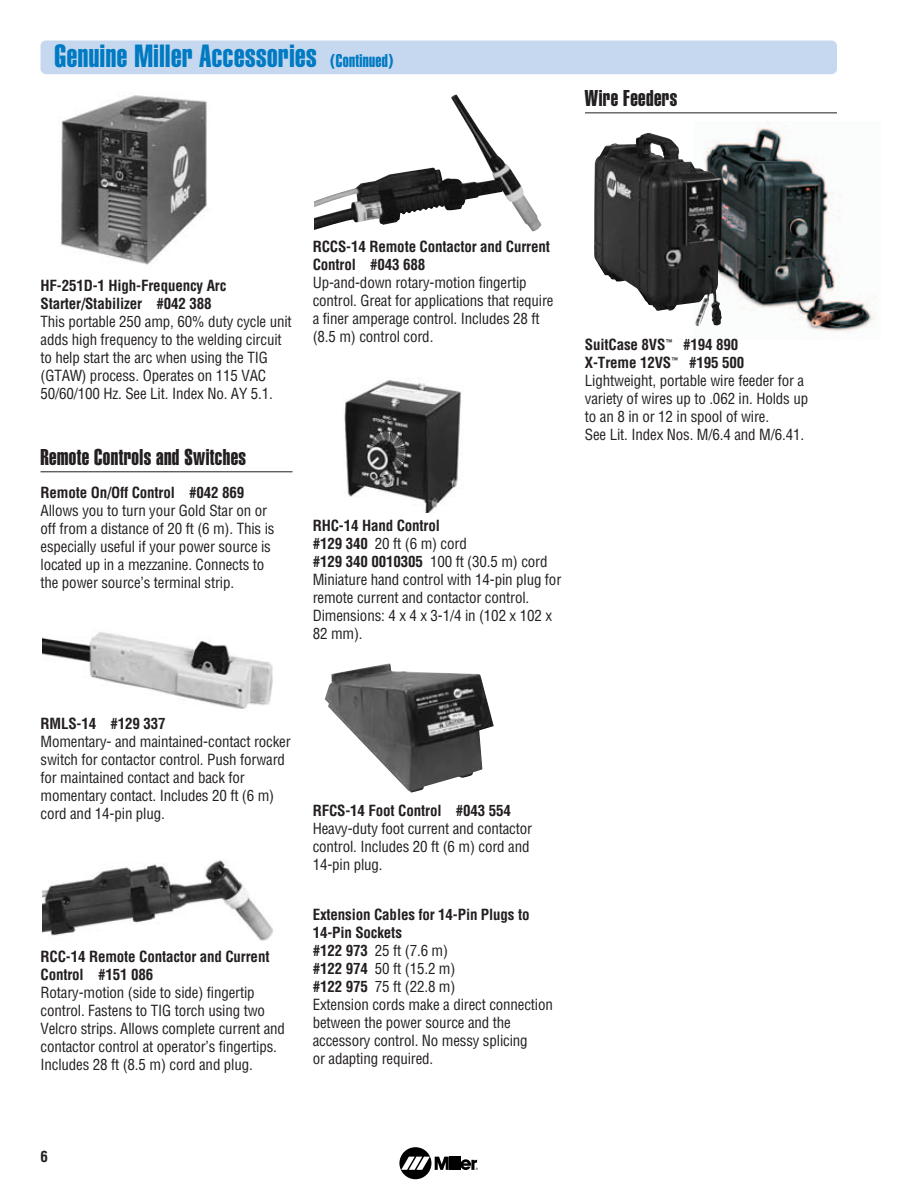
<style>
.page{position:relative;width:918px;height:1188px;background:#fff}
.page>*{position:absolute;margin:0;border:0;box-sizing:border-box;transform-origin:0 0}
.t1{font:31.5px "Helvetica Extra Compressed";letter-spacing:.02em;color:#007ac2}
.t2{font:22.5px "Helvetica Extra Compressed";letter-spacing:.02em;color:#231f20}
.t3{font:condensed 15px/18px "Helvetica";letter-spacing:-.01em;color:#231f20}
.t4{font:700 condensed 15px/18px "Helvetica";letter-spacing:-.01em;color:#231f20}
.s1{font-size:18px}
.s2{font-weight:700}
</style>
<div class="page">
<img style="left:722px;top:121px;width:154px;height:211px">
<div style="left:40px;top:40px;width:797px;height:34px;background:#c6d8ef;border-radius:5px"></div>
<div style="left:399px;top:1147px;width:32px;height:32px;background:#000;border-radius:50%"></div>
<svg style="left:401px;top:1157px;width:77px;height:13px"></svg>
<hr style="left:40px;top:471px;width:253px;height:1px;background:#231f20">
<hr style="left:585px;top:112px;width:252px;height:1px;background:#231f20">
<img style="left:594px;top:133px;width:128px;height:193px">
<img style="left:325px;top:663px;width:169px;height:130px">
<img style="left:344px;top:380px;width:119px;height:133px">
<img style="left:314px;top:95px;width:227px;height:136px">
<img style="left:42px;top:860px;width:231px;height:81px">
<img style="left:42px;top:632px;width:231px;height:77px">
<img style="left:60px;top:95px;width:147px;height:170px">
<h1 class="t1" style="left:55px;top:45px;width:340px">Genuine Miller Accessories <span class="s1">(Continued)</span></h1>
<h2 class="t2" style="left:585px;top:90px;width:94px">Wire Feeders</h2>
<p class="t4" style="left:40px;top:278px;width:187px">HF-251D-1 High-Frequency Arc<br>Starter/Stabilizer #042 388</p>
<p class="t3" style="left:40px;top:314px;width:253px">This portable 250 amp, 60% duty cycle unit adds high frequency to the welding circuit to help start the arc when using the TIG (GTAW) process. Operates on 115 VAC 50/60/100 Hz. See Lit. Index No. AY 5.1.</p>
<h2 class="t2" style="left:40px;top:449px;width:207px">Remote Controls and Switches</h2>
<p class="t4" style="left:40px;top:485px;width:205px">Remote On/Off Control #042 869</p>
<p class="t3" style="left:40px;top:503px;width:236px">Allows you to turn your Gold Star on or off from a distance of 20 ft (6 m). This is especially useful if your power source is located up in a mezzanine. Connects to the power source’s terminal strip.</p>
<p class="t4" style="left:313px;top:239px;width:239px">RCCS-14 Remote Contactor and Current<br>Control #043 688</p>
<p class="t3" style="left:313px;top:275px;width:242px">Up-and-down rotary-motion fingertip control. Great for applications that require a finer amperage control. Includes 28 ft (8.5 m) control cord.</p>
<p class="t3" style="left:313px;top:518px;width:250px"><span class="s2">RHC-14 Hand Control<br>#129 340</span> 20 ft (6 m) cord<br><span class="s2">#129 340 0010305</span> 100 ft (30.5 m) cord<br>Miniature hand control with 14-pin plug for remote current and contactor control.<br>Dimensions: 4 x 4 x 3-1/4 in (102 x 102 x<br>82 mm).</p>
<p class="t3" style="left:585px;top:337px;width:225px"><span class="s2">SuitCase 8VS</span><sup>™</sup> <span class="s2">#194 890<br>X-Treme 12VS</span><sup>™</sup> <span class="s2">#195 500<br></span>Lightweight, portable wire feeder for a variety of wires up to .062 in. Holds up to an 8 in or 12 in spool of wire.<br>See Lit. Index Nos. M/6.4 and M/6.41.</p>
<p class="t4" style="left:40px;top:715px;width:127px">RMLS-14 #129 337</p>
<p class="t3" style="left:40px;top:733px;width:252px">Momentary- and maintained-contact rocker switch for contactor control. Push forward for maintained contact and back for momentary contact. Includes 20 ft (6 m) cord and 14-pin plug.</p>
<p class="t4" style="left:40px;top:948px;width:231px">RCC-14 Remote Contactor and Current<br>Control #151 086</p>
<p class="t3" style="left:40px;top:984px;width:246px">Rotary-motion (side to side) fingertip control. Fastens to TIG torch using two Velcro strips. Allows complete current and contactor control at operator’s fingertips.<br>Includes 28 ft (8.5 m) cord and plug.</p>
<p class="t4" style="left:313px;top:803px;width:200px">RFCS-14 Foot Control #043 554</p>
<p class="t3" style="left:313px;top:821px;width:221px">Heavy-duty foot current and contactor control. Includes 20 ft (6 m) cord and<br>14-pin plug.</p>
<p class="t3" style="left:313px;top:907px;width:242px"><span class="s2">Extension Cables for 14-Pin Plugs to<br>14-Pin Sockets<br>#122 973</span> 25 ft (7.6 m)<br><span class="s2">#122 974</span> 50 ft (15.2 m)<br><span class="s2">#122 975</span> 75 ft (22.8 m)<br>Extension cords make a direct connection between the power source and the accessory control. No messy splicing<br>or adapting required.</p>
<p class="t4" style="left:40px;top:1149px;width:9px">6</p>
</div>
